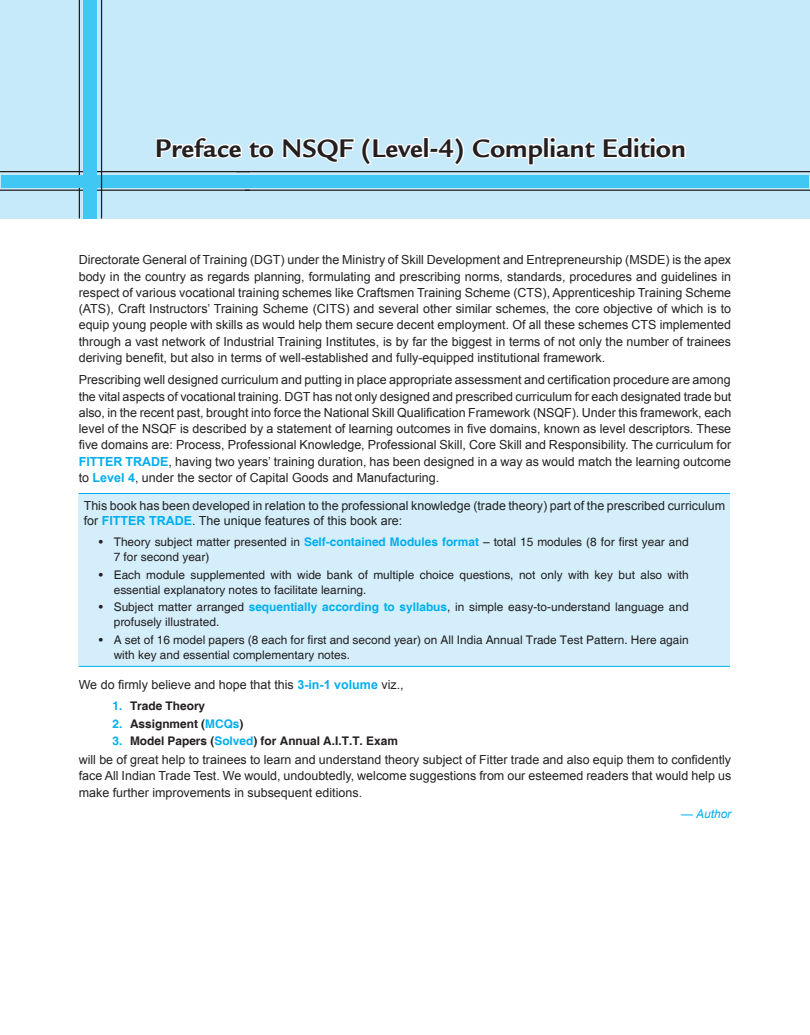
<style>
.page{position:relative;width:810px;height:1035px;background:#fff}
.page>*{position:absolute;margin:0;border:0;box-sizing:border-box;transform-origin:0 0}
.chapter_name{font:700 27.5px "Legacy Sans";color:#231f20}
.t1{font:12.5px/16.2px "Arial";color:#222;text-align:justify}
.t2{font:11.88px/15px "Helvetica";color:#231f20}
.Indent_1{font:700 11.88px "Helvetica";color:#231f20}
.Body_text{font:italic 11.88px "Arial";color:#00aeef}
.s1{font-weight:700;color:#00aeef}
.s2{color:#00aeef}
.s3{font-style:normal}
</style>
<div class="page">
<div style="left:79px;top:494px;width:651px;height:172px;background:#d4effb"></div>
<hr style="left:79px;top:493px;width:651px;height:1px;background:#00aeef">
<hr style="left:79px;top:666px;width:651px;height:1px;background:#00aeef">
<div style="left:0;top:0;width:810px;height:218px;background:#c6eafa"></div>
<hr style="left:79px;top:0;width:1px;height:219px;background:#231f20">
<hr style="left:0;top:171px;width:250px;height:1px;background:#231f20">
<hr style="left:237px;top:171px;width:573px;height:1px;background:#231f20">
<hr style="left:0;top:190px;width:250px;height:1px;background:#231f20">
<hr style="left:245px;top:190px;width:565px;height:1px;background:#231f20">
<div style="left:1px;top:175px;width:808px;height:12px;background:#40c7f4"></div>
<div style="left:83px;top:0;width:14px;height:218px;background:#40c7f4"></div>
<svg style="left:155px;top:136px;width:532px;height:54px"></svg>
<hr style="left:101px;top:0;width:1px;height:219px;background:#231f20">
<p class="chapter_name" style="left:155px;top:133px;width:532px">Preface to NSQF (Level-4) Compliant Edition</p>
<p class="t1" style="left:79px;top:252px;width:654px">Directorate General of Training (DGT) under the Ministry of Skill Development and Entrepreneurship (MSDE) is the apex body in the country as regards planning, formulating and prescribing norms, standards, procedures and guidelines in respect of various vocational training schemes like Craftsmen Training Scheme (CTS), Apprenticeship Training Scheme (ATS), Craft Instructors’ Training Scheme (CITS) and several other similar schemes, the core objective of which is to equip young people with skills as would help them secure decent employment. Of all these schemes CTS implemented through a vast network of Industrial Training Institutes, is by far the biggest in terms of not only the number of trainees deriving benefit, but also in terms of well-established and fully-equipped institutional framework.</p>
<p class="t1" style="left:79px;top:372px;width:654px">Prescribing well designed curriculum and putting in place appropriate assessment and certification procedure are among the vital aspects of vocational training. DGT has not only designed and prescribed curriculum for each designated trade but also, in the recent past, brought into force the National Skill Qualification Framework (NSQF). Under this framework, each level of the NSQF is described by a statement of learning outcomes in five domains, known as level descriptors. These five domains are: Process, Professional Knowledge, Professional Skill, Core Skill and Responsibility. The curriculum for <span class="s1">FITTER TRADE</span>, having two years’ training duration, has been designed in a way as would match the learning outcome to <span class="s1">Level 4</span>, under the sector of Capital Goods and Manufacturing.</p>
<p class="t1" style="left:84px;top:498px;width:643px;line-height:15px">This book has been developed in relation to the professional knowledge (trade theory) part of the prescribed curriculum for <span class="s1">FITTER TRADE</span>. The unique features of this book are:</p>
<p class="t2" style="left:114px;top:535px;width:577px;text-indent:-15px">• Theory subject matter presented in <span class="s1">Self-contained Modules format</span> – total 15 modules (8 for first year and<br>7 for second year)</p>
<p class="t2" style="left:114px;top:568px;width:576px;text-indent:-15px">• Each module supplemented with wide bank of multiple choice questions, not only with key but also with essential explanatory notes to facilitate learning.</p>
<p class="t2" style="left:114px;top:600px;width:576px;text-indent:-15px">• Subject matter arranged <span class="s1">sequentially according to syllabus</span>, in simple easy-to-understand language and profusely illustrated.</p>
<p class="t2" style="left:114px;top:633px;width:577px;text-indent:-15px">• A set of 16 model papers (8 each for first and second year) on All India Annual Trade Test Pattern. Here again with key and essential complementary notes.</p>
<p class="t1" style="left:79px;top:677px;width:326px">We do firmly believe and hope that this <span class="s1">3-in-1 volume</span> viz.,</p>
<p class="Indent_1" style="left:113px;top:699px;width:94px"><span class="s2">1.</span> Trade Theory</p>
<p class="Indent_1" style="left:113px;top:717px;width:132px"><span class="s2">2.</span> Assignment (<span class="s2">MCQs</span>)</p>
<p class="Indent_1" style="left:113px;top:734px;width:287px"><span class="s2">3.</span> Model Papers (<span class="s2">Solved</span>) for Annual A.I.T.T. Exam</p>
<p class="t1" style="left:79px;top:752px;width:654px">will be of great help to trainees to learn and understand theory subject of Fitter trade and also equip them to confidently face All Indian Trade Test. We would, undoubtedly, welcome suggestions from our esteemed readers that would help us make further improvements in subsequent editions.</p>
<p class="Body_text" style="left:681px;top:806px;width:52px"><span class="s3">—</span> Author</p>
</div>
